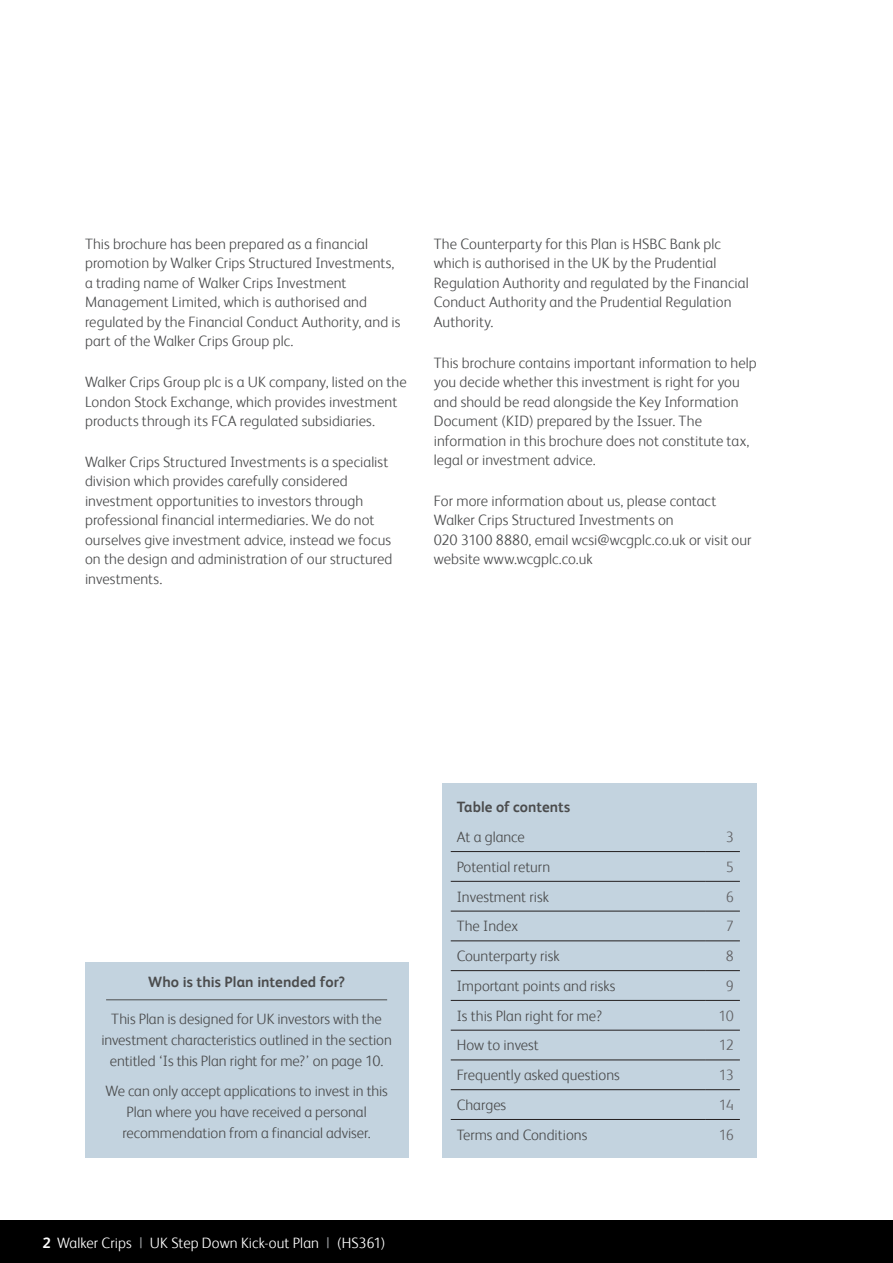
<style>
.page{position:relative;width:893px;height:1263px;background:#fff}
.page>*{position:absolute;margin:0;border:0;box-sizing:border-box;transform-origin:0 0}
.Main_body_text{font:300 15px/19.5px "FS Albert";color:#4b4c4d}
.Main_body_text-2{font:300 15px "FS Albert";letter-spacing:.005em;color:#fff}
.Section_heading{font:700 15px "FS Albert";letter-spacing:.005em;color:#4b4c4d}
.Section_heading-2{font:300 15px "FS Albert";letter-spacing:-.065em;color:#636366}
.s1{font-weight:700}
.s2{font-weight:400;color:#939598}
</style>
<div class="page">
<div style="left:442px;top:783px;width:315px;height:375px;background:#c3d3df"></div>
<hr style="left:706px;top:851px;width:34px;height:1px;background:#231f20">
<hr style="left:706px;top:881px;width:34px;height:1px;background:#231f20">
<hr style="left:706px;top:911px;width:34px;height:1px;background:#231f20">
<hr style="left:706px;top:940px;width:34px;height:1px;background:#231f20">
<hr style="left:706px;top:970px;width:34px;height:1px;background:#231f20">
<hr style="left:706px;top:1000px;width:34px;height:1px;background:#231f20">
<hr style="left:706px;top:1030px;width:34px;height:1px;background:#231f20">
<hr style="left:706px;top:1060px;width:34px;height:1px;background:#231f20">
<hr style="left:706px;top:1089px;width:34px;height:1px;background:#231f20">
<hr style="left:706px;top:1119px;width:34px;height:1px;background:#231f20">
<hr style="left:451px;top:851px;width:255px;height:1px;background:#231f20">
<hr style="left:451px;top:881px;width:255px;height:1px;background:#231f20">
<hr style="left:451px;top:911px;width:255px;height:1px;background:#231f20">
<hr style="left:451px;top:940px;width:255px;height:1px;background:#231f20">
<hr style="left:451px;top:970px;width:255px;height:1px;background:#231f20">
<hr style="left:451px;top:1000px;width:255px;height:1px;background:#231f20">
<hr style="left:451px;top:1030px;width:255px;height:1px;background:#231f20">
<hr style="left:451px;top:1060px;width:255px;height:1px;background:#231f20">
<hr style="left:451px;top:1089px;width:255px;height:1px;background:#231f20">
<hr style="left:451px;top:1119px;width:255px;height:1px;background:#231f20">
<div style="left:85px;top:962px;width:323px;height:196px;background:#c3d3df"></div>
<hr style="left:106px;top:999px;width:281px;height:1px;background:#4b4c4d">
<div style="left:0;top:1220px;width:893px;height:43px;background:#000"></div>
<p class="Main_body_text" style="left:85px;top:234px;width:317px">This brochure has been prepared as a financial promotion by Walker Crips Structured Investments, a trading name of Walker Crips Investment Management Limited, which is authorised and regulated by the Financial Conduct Authority, and is part of the Walker Crips Group plc.</p>
<p class="Main_body_text" style="left:85px;top:372px;width:323px">Walker Crips Group plc is a UK company, listed on the<br>London Stock Exchange, which provides investment products through its FCA regulated subsidiaries.</p>
<p class="Main_body_text" style="left:85px;top:452px;width:309px">Walker Crips Structured Investments is a specialist division which provides carefully considered investment opportunities to investors through professional financial intermediaries. We do not ourselves give investment advice, instead we focus on the design and administration of our structured investments.</p>
<p class="Main_body_text" style="left:434px;top:234px;width:316px">The Counterparty for this Plan is HSBC Bank plc which is authorised in the UK by the Prudential Regulation Authority and regulated by the Financial Conduct Authority and the Prudential Regulation Authority.</p>
<p class="Main_body_text" style="left:434px;top:353px;width:325px">This brochure contains important information to help you decide whether this investment is right for you and should be read alongside the Key Information Document (KID) prepared by the Issuer. The information in this brochure does not constitute tax, legal or investment advice.</p>
<p class="Main_body_text" style="left:434px;top:491px;width:319px">For more information about us, please contact Walker Crips Structured Investments on<br>020 3100 8880, email wcsi@wcgplc.co.uk or visit our website www.wcgplc.co.uk</p>
<p class="Section_heading" style="left:148px;top:973px;width:198px">Who is this Plan intended for?</p>
<p class="Main_body_text" style="left:101px;top:1008px;width:292px;line-height:21px;text-align:center">This Plan is designed for UK investors with the investment characteristics outlined in the section entitled ‘Is this Plan right for me?’ on page 10.</p>
<p class="Main_body_text" style="left:105px;top:1080px;width:284px;line-height:21px;text-align:center">We can only accept applications to invest in this<br>Plan where you have received a personal recommendation from a financial adviser.</p>
<p class="Main_body_text-2" style="left:43px;top:1234px;width:344px"><span class="s1">2</span> Walker Crips <span class="s2">|</span> UK Step Down Kick-out Plan <span class="s2">|</span> (HS361)</p>
<p class="Section_heading" style="left:457px;top:798px;width:115px">Table of contents</p>
<p class="Main_body_text" style="left:457px;top:827px;width:70px">At a glance</p>
<p class="Section_heading-2" style="left:726px;top:828px;width:10px">3</p>
<p class="Main_body_text" style="left:457px;top:857px;width:95px">Potential return</p>
<p class="Section_heading-2" style="left:726px;top:858px;width:10px">5</p>
<p class="Main_body_text" style="left:457px;top:886px;width:94px">Investment risk</p>
<p class="Section_heading-2" style="left:726px;top:888px;width:10px">6</p>
<p class="Main_body_text" style="left:457px;top:916px;width:63px">The Index</p>
<p class="Section_heading-2" style="left:726px;top:917px;width:10px">7</p>
<p class="Main_body_text" style="left:457px;top:946px;width:104px">Counterparty risk</p>
<p class="Section_heading-2" style="left:726px;top:947px;width:10px">8</p>
<p class="Main_body_text" style="left:457px;top:976px;width:160px">Important points and risks</p>
<p class="Section_heading-2" style="left:726px;top:977px;width:10px">9</p>
<p class="Main_body_text" style="left:457px;top:1005px;width:147px">Is this Plan right for me?</p>
<p class="Section_heading-2" style="left:718px;top:1007px;width:17px">10</p>
<p class="Main_body_text" style="left:457px;top:1035px;width:84px">How to invest</p>
<p class="Section_heading-2" style="left:719px;top:1036px;width:16px">12</p>
<p class="Main_body_text" style="left:457px;top:1065px;width:165px">Frequently asked questions</p>
<p class="Section_heading-2" style="left:719px;top:1066px;width:16px">13</p>
<p class="Main_body_text" style="left:457px;top:1095px;width:51px">Charges</p>
<p class="Section_heading-2" style="left:719px;top:1096px;width:17px">14</p>
<p class="Main_body_text" style="left:457px;top:1125px;width:132px">Terms and Conditions</p>
<p class="Section_heading-2" style="left:719px;top:1126px;width:17px">16</p>
</div>
